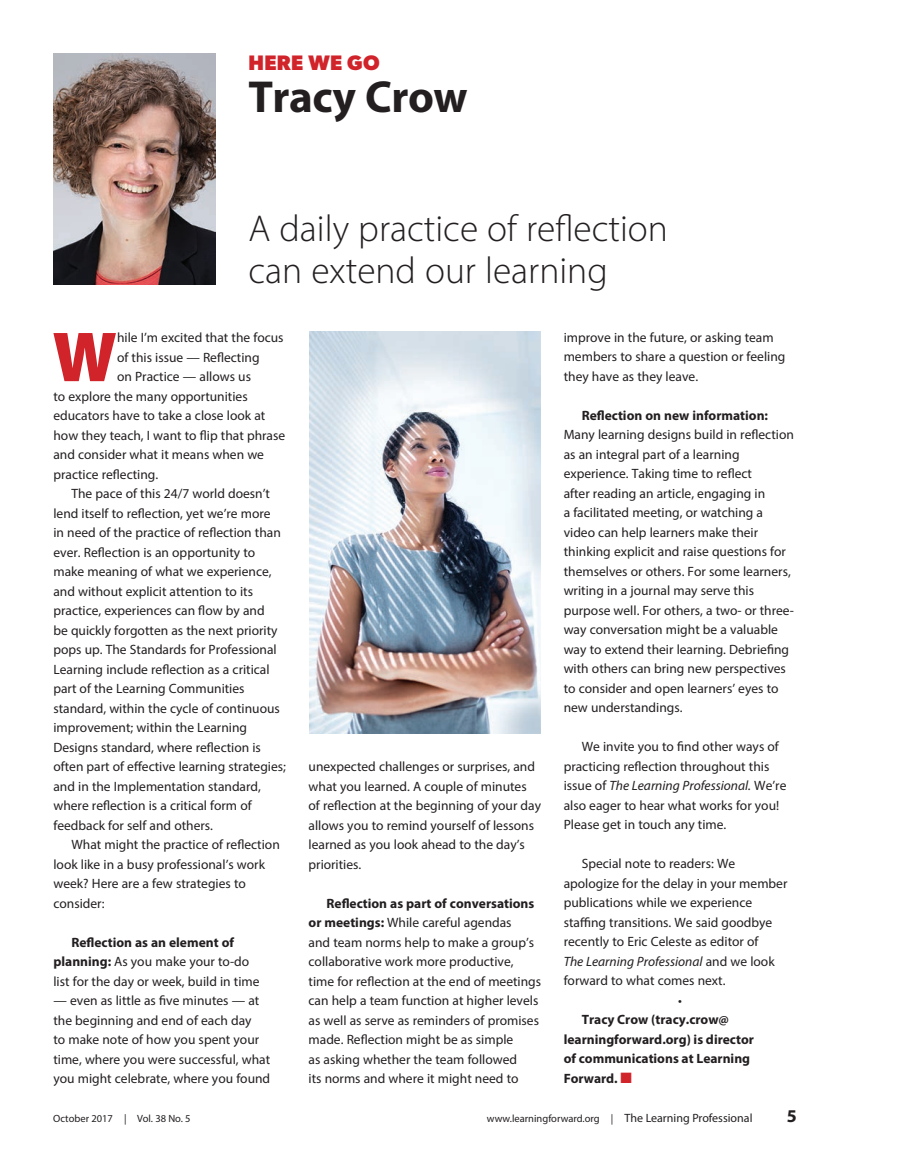
<style>
.page{position:relative;width:905px;height:1175px;background:#fff}
.page>*{position:absolute;margin:0;border:0;box-sizing:border-box;transform-origin:0 0}
.t1{font:900 71.4px "Myriad Pro";color:#d1232a}
.t2{font:700 45px "Myriad Pro";letter-spacing:-.01em;color:#231f20}
.t3{font:300 37.5px/42px "Myriad Pro";color:#231f20}
.t4{font:700 21px "Gibson";letter-spacing:.02em;color:#d1232a}
.t5{font:700 18px "Myriad Pro";color:#231f20}
.t6{font:13.5px/19.5px "Myriad Pro";color:#231f20}
.t7{font:700 13.5px/19.5px "Myriad Pro";color:#231f20}
.t8{font:italic 13.5px "Myriad Pro";color:#231f20}
.t9{font:10.5px "Myriad Pro";color:#231f20}
.s1{font-weight:700}
.s2{font-style:italic}
.s3{font-style:normal}
.s4{color:#d1232a}
.s5{font-size:12px}
</style>
<div class="page">
<img style="left:53px;top:53px;width:162px;height:231px">
<img style="left:309px;top:332px;width:231px;height:401px">
<h3 class="t4" style="left:248px;top:51px;width:133px">HERE WE GO</h3>
<h2 class="t2" style="left:248px;top:68px;width:221px">Tracy Crow</h2>
<h3 class="t3" style="left:248px;top:207px;width:421px">A daily practice of reflection can extend our learning</h3>
<h1 class="t1" style="left:52px;top:309px;width:66px">W</h1>
<p class="t6" style="left:117px;top:328px;width:168px">hile I’m excited that the focus</p>
<p class="t6" style="left:117px;top:347px;width:144px">of this issue — Reflecting</p>
<p class="t6" style="left:117px;top:366px;width:135px">on Practice — allows us</p>
<p class="t6" style="left:53px;top:386px;width:196px">to explore the many opportunities</p>
<p class="t6" style="left:53px;top:405px;width:213px">educators have to take a close look at</p>
<p class="t6" style="left:53px;top:425px;width:233px">how they teach, I want to flip that phrase</p>
<p class="t6" style="left:53px;top:444px;width:212px">and consider what it means when we</p>
<p class="t6" style="left:53px;top:464px;width:106px">practice reflecting.</p>
<p class="t6" style="left:71px;top:483px;width:200px">The pace of this 24/7 world doesn’t</p>
<p class="t6" style="left:53px;top:503px;width:219px">lend itself to reflection, yet we’re more</p>
<p class="t6" style="left:53px;top:522px;width:229px">in need of the practice of reflection than</p>
<p class="t6" style="left:53px;top:542px;width:203px">ever. Reflection is an opportunity to</p>
<p class="t6" style="left:53px;top:561px;width:220px">make meaning of what we experience,</p>
<p class="t6" style="left:53px;top:581px;width:201px">and without explicit attention to its</p>
<p class="t6" style="left:53px;top:600px;width:213px">practice, experiences can flow by and</p>
<p class="t6" style="left:53px;top:620px;width:225px">be quickly forgotten as the next priority</p>
<p class="t6" style="left:53px;top:639px;width:225px">pops up. The Standards for Professional</p>
<p class="t6" style="left:53px;top:659px;width:218px">Learning include reflection as a critical</p>
<p class="t6" style="left:53px;top:678px;width:193px">part of the Learning Communities</p>
<p class="t6" style="left:53px;top:698px;width:228px">standard, within the cycle of continuous</p>
<p class="t6" style="left:53px;top:717px;width:195px">improvement; within the Learning</p>
<p class="t6" style="left:53px;top:737px;width:209px">Designs standard, where reflection is</p>
<p class="t6" style="left:53px;top:756px;width:234px">often part of effective learning strategies;</p>
<p class="t6" style="left:53px;top:776px;width:209px">and in the Implementation standard,</p>
<p class="t6" style="left:53px;top:795px;width:200px">where reflection is a critical form of</p>
<p class="t6" style="left:53px;top:815px;width:161px">feedback for self and others.</p>
<p class="t6" style="left:71px;top:834px;width:210px">What might the practice of reflection</p>
<p class="t6" style="left:53px;top:854px;width:213px">look like in a busy professional’s work</p>
<p class="t6" style="left:53px;top:873px;width:194px">week? Here are a few strategies to</p>
<p class="t6" style="left:53px;top:893px;width:53px">consider:</p>
<p class="t6" style="left:53px;top:932px;width:208px;text-indent:18px"><span class="s1">Reflection as an element of planning:</span> As you make your to-do list for the day or week, build in time</p>
<p class="t6" style="left:53px;top:990px;width:218px">— even as little as five minutes — at the beginning and end of each day<br>to make note of how you spent your time, where you were successful, what you might celebrate, where you found</p>
<p class="t6" style="left:308px;top:756px;width:234px">unexpected challenges or surprises, and what you learned. A couple of minutes of reflection at the beginning of your day allows you to remind yourself of lessons learned as you look ahead to the day’s priorities.</p>
<p class="t6" style="left:308px;top:893px;width:234px;text-indent:18px"><span class="s1">Reflection as part of conversations or meetings:</span> While careful agendas<br>and team norms help to make a group’s collaborative work more productive, time for reflection at the end of meetings can help a team function at higher levels as well as serve as reminders of promises made. Reflection might be as simple<br>as asking whether the team followed<br>its norms and where it might need to</p>
<p class="t6" style="left:563px;top:327px;width:223px">improve in the future, or asking team members to share a question or feeling they have as they leave.</p>
<p class="t7" style="left:581px;top:405px;width:188px">Reflection on new information:</p>
<p class="t6" style="left:563px;top:425px;width:232px">Many learning designs build in reflection as an integral part of a learning experience. Taking time to reflect<br>after reading an article, engaging in<br>a facilitated meeting, or watching a video can help learners make their thinking explicit and raise questions for themselves or others. For some learners, writing in a journal may serve this purpose well. For others, a two- or three&shy;way conversation might be a valuable way to extend their learning. Debriefing with others can bring new perspectives to consider and open learners’ eyes to new understandings.</p>
<p class="t6" style="left:563px;top:737px;width:224px;text-indent:18px">We invite you to find other ways of practicing reflection throughout this issue of <span class="s2">The Learning Professional.</span> We’re also eager to hear what works for you!<br>Please get in touch any time.</p>
<p class="t6" style="left:581px;top:854px;width:155px">Special note to readers: We</p>
<p class="t6" style="left:563px;top:873px;width:225px">apologize for the delay in your member</p>
<p class="t6" style="left:563px;top:893px;width:190px">publications while we experience</p>
<p class="t6" style="left:563px;top:912px;width:210px">staffing transitions. We said goodbye</p>
<p class="t6" style="left:563px;top:932px;width:196px">recently to Eric Celeste as editor of</p>
<p class="t8" style="left:563px;top:953px;width:212px">The Learning Professional <span class="s3">and we look</span></p>
<p class="t6" style="left:563px;top:971px;width:163px">forward to what comes next.</p>
<p class="t6" style="left:678px;top:990px;width:5px">•</p>
<p class="t7" style="left:563px;top:1009px;width:192px;text-indent:18px">Tracy Crow (tracy.crow@ learningforward.org) is director of communications at Learning<br>Forward. <span class="s4">■</span></p>
<p class="t9" style="left:53px;top:1112px;width:139px">October 2017 | Vol. 38 No. 5</p>
<p class="t9" style="left:487px;top:1112px;width:267px">www.learningforward.org | <span class="s5">The Learning Professional</span></p>
<h3 class="t5" style="left:787px;top:1104px;width:11px">5</h3>
</div>
